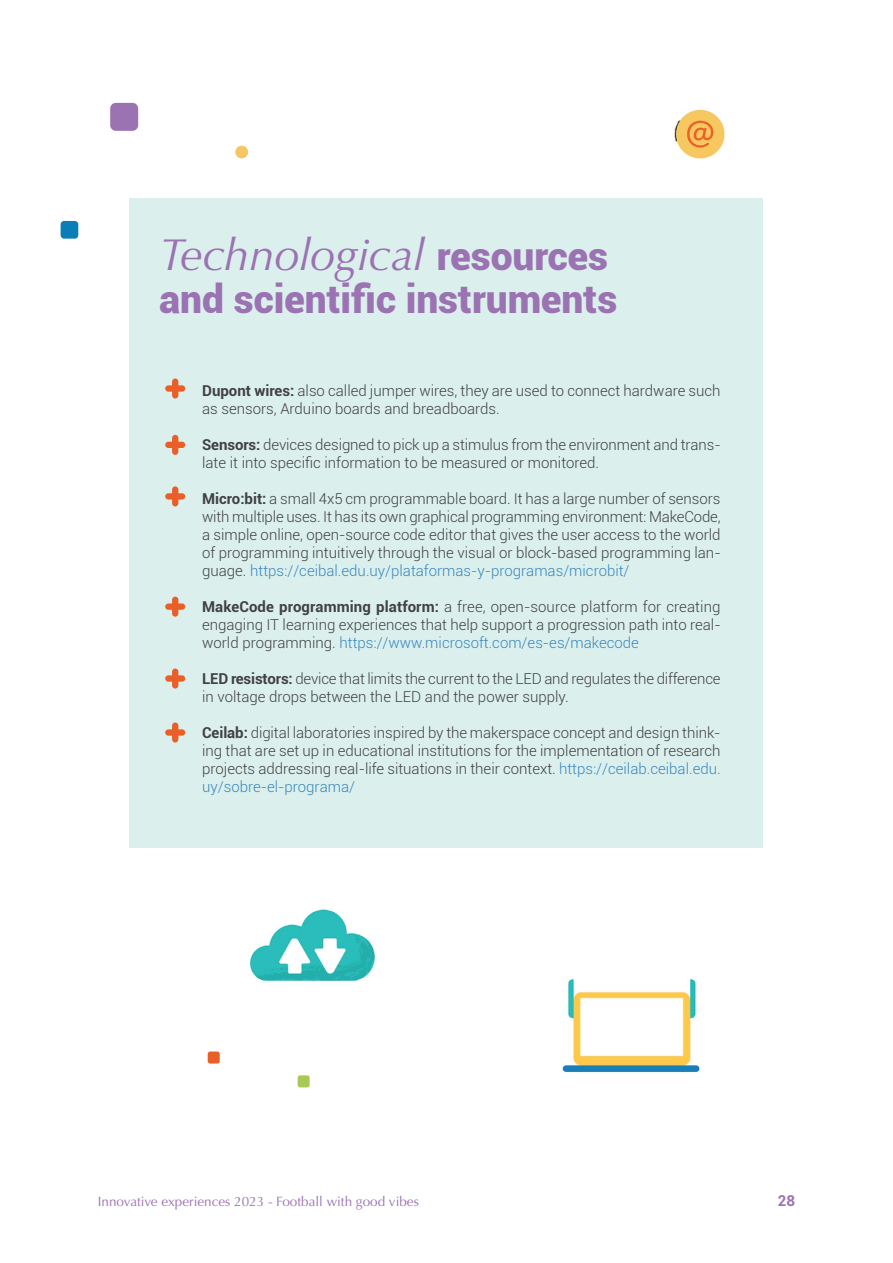
<style>
.page{position:relative;width:893px;height:1263px;background:#fff}
.page>*{position:absolute;margin:0;border:0;box-sizing:border-box;transform-origin:0 0}
.t1{font:italic 45px "Optima";color:#9b72b2}
.t2{font:900 39px "Roboto";color:#9b72b2}
.t3{font:300 15px/18px "Roboto";color:#414042}
.t4{font:700 15px "Roboto";color:#9b72b2}
.t5{font:13.5px "Optima";color:#9b72b2}
.s1{font-family:"Roboto";font-weight:900;font-style:normal;font-size:39px}
.s2{font-weight:900;color:#b1cd69}
.s3{font-weight:700}
.s4{color:#3a86bd}
</style>
<div class="page">
<div style="left:130px;top:199px;width:633px;height:649px;background:#dbf0ed"></div>
<div style="left:165px;top:385px;width:20px;height:7px;background:#ea5e27;border-radius:3px"></div>
<div style="left:172px;top:378px;width:6px;height:20px;background:#ea5e27;border-radius:3px"></div>
<div style="left:165px;top:442px;width:20px;height:6px;background:#ea5e27;border-radius:3px"></div>
<div style="left:172px;top:435px;width:6px;height:20px;background:#ea5e27;border-radius:3px"></div>
<div style="left:165px;top:493px;width:20px;height:7px;background:#ea5e27;border-radius:3px"></div>
<div style="left:172px;top:486px;width:6px;height:20px;background:#ea5e27;border-radius:3px"></div>
<div style="left:165px;top:603px;width:20px;height:7px;background:#ea5e27;border-radius:3px"></div>
<div style="left:172px;top:597px;width:6px;height:20px;background:#ea5e27;border-radius:3px"></div>
<div style="left:165px;top:675px;width:20px;height:7px;background:#ea5e27;border-radius:3px"></div>
<div style="left:172px;top:668px;width:6px;height:20px;background:#ea5e27;border-radius:3px"></div>
<div style="left:165px;top:729px;width:20px;height:7px;background:#ea5e27;border-radius:3px"></div>
<div style="left:172px;top:722px;width:6px;height:20px;background:#ea5e27;border-radius:3px"></div>
<img style="left:675px;top:109px;width:50px;height:49px">
<img style="left:562px;top:979px;width:138px;height:93px">
<img style="left:249px;top:909px;width:127px;height:72px">
<div style="left:61px;top:221px;width:17px;height:18px;background:#0b7eb8;border-radius:4px"></div>
<div style="left:110px;top:103px;width:28px;height:28px;background:#9b72b2;border-radius:6px"></div>
<div style="left:298px;top:1075px;width:12px;height:12px;background:#a9c957;border-radius:2px"></div>
<div style="left:208px;top:1051px;width:12px;height:12px;background:#ea5e27;border-radius:2px"></div>
<div style="left:235px;top:146px;width:13px;height:12px;background:#f6c564;border-radius:50%"></div>
<h1 class="t1" style="left:160px;top:228px;width:450px">Technological <span class="s1">resources</span></h1>
<h2 class="t2" style="left:160px;top:272px;width:459px">and scientific instruments</h2>
<p class="t3" style="left:202px;top:381px;width:520px;text-indent:-30px"><span class="s2">•</span> <span class="s3">Dupont wires:</span> also called jumper wires, they are used to connect hardware such as sensors, Arduino boards and breadboards.</p>
<p class="t3" style="left:202px;top:435px;width:520px;text-indent:-30px"><span class="s2">•</span> <span class="s3">Sensors:</span> devices designed to pick up a stimulus from the environment and trans&shy;late it into specific information to be measured or monitored.</p>
<p class="t3" style="left:202px;top:489px;width:520px;text-align:justify;text-indent:-30px"><span class="s2">•</span> <span class="s3">Micro:bit:</span> a small 4x5 cm programmable board. It has a large number of sensors with multiple uses. It has its own graphical programming environment: MakeCode, a simple online, open-source code editor that gives the user access to the world of programming intuitively through the visual or block-based programming lan&shy;guage. <span class="s4">https://ceibal.edu.uy/plataformas-y-programas/microbit/</span></p>
<p class="t3" style="left:202px;top:597px;width:520px;text-align:justify;text-indent:-30px"><span class="s2">•</span> <span class="s3">MakeCode programming platform:</span> a free, open-source platform for creating engaging IT learning experiences that help support a progression path into real&shy;world programming. <span class="s4">https://www.microsoft.com/es-es/makecode</span></p>
<p class="t3" style="left:202px;top:669px;width:520px;text-indent:-30px"><span class="s2">•</span> <span class="s3">LED resistors:</span> device that limits the current to the LED and regulates the difference in voltage drops between the LED and the power supply.</p>
<p class="t3" style="left:202px;top:723px;width:520px;text-align:justify;text-indent:-30px"><span class="s2">•</span> <span class="s3">Ceilab:</span> digital laboratories inspired by the makerspace concept and design think&shy;ing that are set up in educational institutions for the implementation of research projects addressing real-life situations in their context. <span class="s4">https://ceilab.ceibal.edu. uy/sobre-el-programa/</span></p>
<p class="t5" style="left:98px;top:1193px;width:323px">Innovative experiences 2023 - Football with good vibes</p>
<p class="t4" style="left:778px;top:1190px;width:19px">28</p>
</div>
